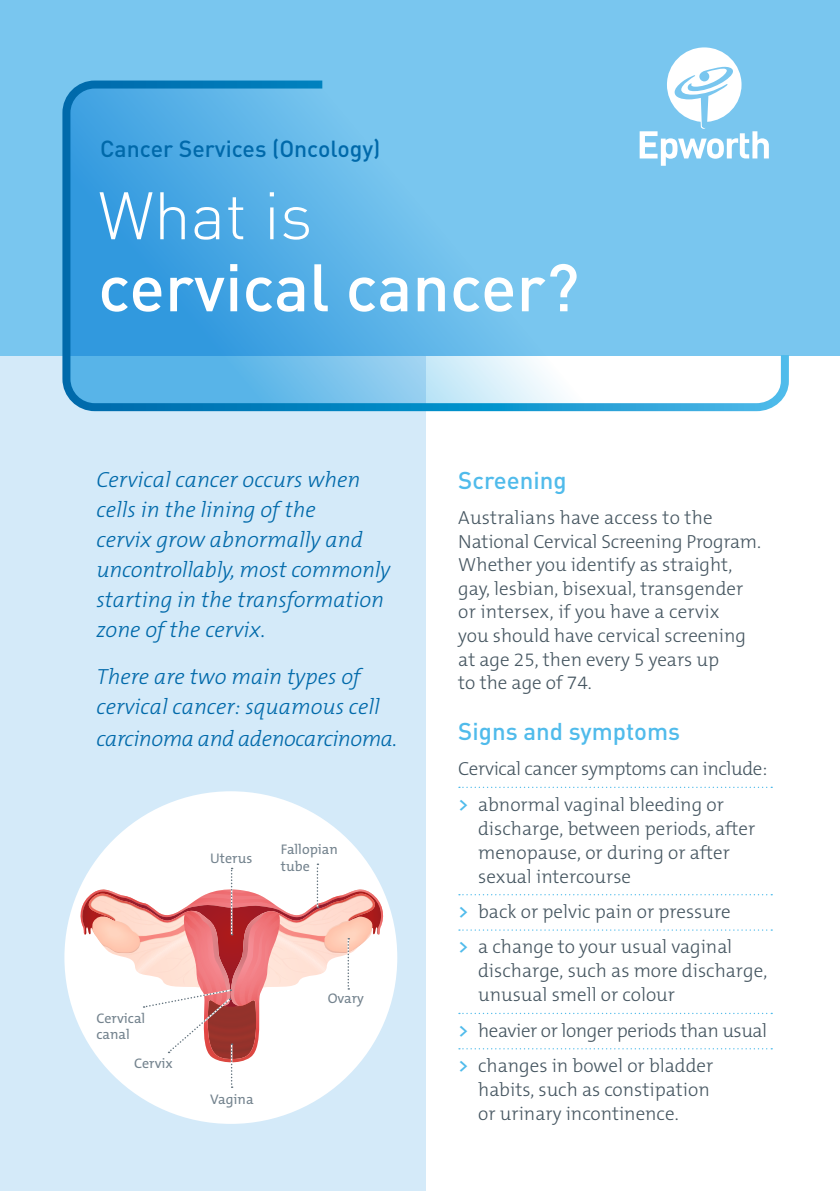
<style>
.page{position:relative;width:840px;height:1191px;background:#fff}
.page>*{position:absolute;margin:0;border:0;box-sizing:border-box;transform-origin:0 0}
.t1{font:500 66px "DINOT";color:#fff}
.t2{font:300 66px "DINOT";color:#fff}
.t3{font:500 24px "DINOT";color:#50bbeb}
.t4{font:500 23px "DINOT";color:#0069aa}
.t5{font:italic 300 22px/30px "The Mix B W3";color:#0069aa}
.t6{font:italic 300 22px "The Mix B W3";letter-spacing:-.02em;color:#0069aa}
.t7{font:300 19px/23.6px "The Mix B W3";color:#455560}
.t8{font:300 19px/35.4px "The Mix B W3";letter-spacing:-.02em;color:#455560}
.t9{font:14px/16.8px "The Mix B W5 Plain";color:#74838e}
.s1{font-family:"The Mix B W6";font-weight:600;color:#50bbeb}
</style>
<div class="page">
<div style="left:0;top:355px;width:425px;height:836px;background:#d4eaf9"></div>
<div style="left:0;top:0;width:839px;height:355px;background:#79c6ef"></div>
<svg style="left:668px;top:47px;width:73px;height:30px"></svg>
<div style="left:64px;top:791px;width:333px;height:332px;background:#fff;border-radius:50%"></div>
<svg style="left:458px;top:786px;width:313px;height:2px"></svg>
<svg style="left:458px;top:894px;width:313px;height:1px"></svg>
<svg style="left:458px;top:929px;width:313px;height:1px"></svg>
<svg style="left:458px;top:1012px;width:313px;height:2px"></svg>
<svg style="left:458px;top:1048px;width:313px;height:1px"></svg>
<svg style="left:58px;top:77px;width:734px;height:338px"></svg>
<svg style="left:78px;top:863px;width:307px;height:225px"></svg>
<p class="t4" style="left:100px;top:133px;width:282px">Cancer Services (Oncology)</p>
<h1 class="t2" style="left:98px;top:175px;width:216px">What is</h1>
<h1 class="t1" style="left:98px;top:245px;width:482px">cervical cancer?</h1>
<p class="t5" style="left:96px;top:465px;width:295px">Cervical cancer occurs when cells in the lining of the<br>cervix grow abnormally and uncontrollably, most commonly starting in the transformation zone of the cervix.</p>
<p class="t5" style="left:96px;top:662px;width:285px">There are two main types of cervical cancer: squamous cell</p>
<p class="t6" style="left:96px;top:725px;width:302px">carcinoma and adenocarcinoma.</p>
<p class="t9" style="left:210px;top:849px;width:44px">Uterus</p>
<p class="t9" style="left:281px;top:840px;width:58px">Fallopian tube</p>
<p class="t9" style="left:96px;top:1010px;width:50px;line-height:16px">Cervical canal</p>
<p class="t9" style="left:134px;top:1054px;width:40px">Cervix</p>
<p class="t9" style="left:210px;top:1091px;width:45px">Vagina</p>
<p class="t9" style="left:327px;top:990px;width:38px">Ovary</p>
<p class="t3" style="left:458px;top:465px;width:110px">Screening</p>
<p class="t7" style="left:458px;top:506px;width:304px">Australians have access to the<br>National Cervical Screening Program.<br>Whether you identify as straight, gay, lesbian, bisexual, transgender or intersex, if you have a cervix<br>you should have cervical screening at age 25, then every 5 years up<br>to the age of 74.</p>
<p class="t3" style="left:458px;top:716px;width:223px">Signs and symptoms</p>
<p class="t8" style="left:458px;top:751px;width:310px">Cervical cancer symptoms can include: <span class="s1">&gt;</span> abnormal vaginal bleeding or</p>
<p class="t7" style="left:478px;top:816px;width:278px">discharge, between periods, after menopause, or during or after sexual intercourse</p>
<p class="t7" style="left:458px;top:894px;width:275px;line-height:35.4px"><span class="s1">&gt;</span> back or pelvic pain or pressure <span class="s1">&gt;</span> a change to your usual vaginal</p>
<p class="t7" style="left:478px;top:959px;width:290px">discharge, such as more discharge, unusual smell or colour</p>
<p class="t8" style="left:458px;top:1012px;width:310px"><span class="s1">&gt;</span> heavier or longer periods than usual <span class="s1">&gt;</span> changes in bowel or bladder</p>
<p class="t7" style="left:478px;top:1077px;width:233px">habits, such as constipation or urinary incontinence.</p>
</div>
